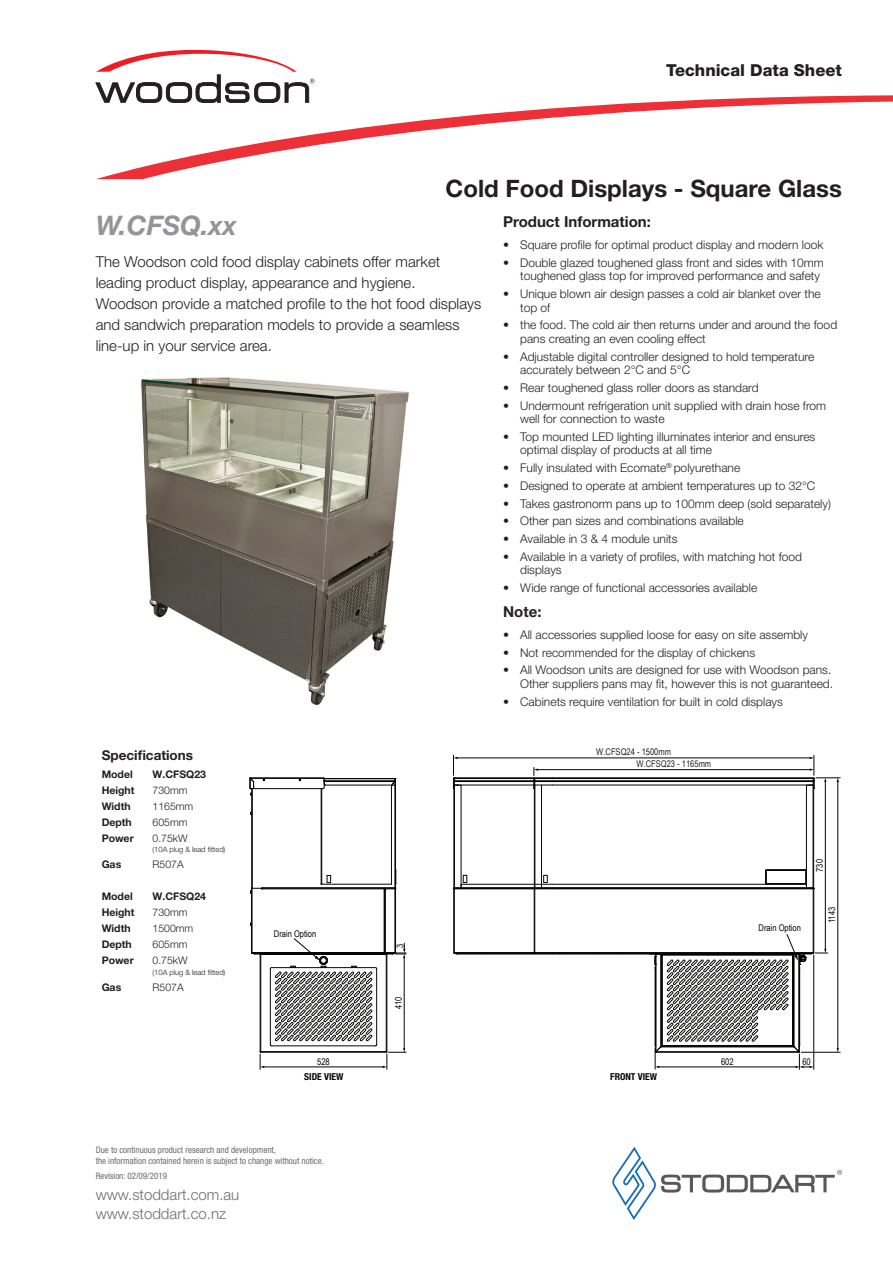
<style>
.page{position:relative;width:893px;height:1263px;background:#fff}
.page>*{position:absolute;margin:0;border:0;box-sizing:border-box;transform-origin:0 0}
.Product_Code_-_22pt{font:italic 700 27px "Helvetica Neue LT Pro";color:#939598}
.Non_TOC_Page_Header{font:700 24px "Helvetica Neue LT Std";color:#231f20}
.t1{font:800 16.5px "Helvetica Neue LT Std";color:#231f20}
.Bullet_Features_-_45{font:300 15px/21px "Helvetica Neue LT Pro";color:#231f20}
.t2{font:300 15px/19.5px "Helvetica Neue LT Pro";color:#6c6d70}
.Description_-_Featur{font:700 15px "Helvetica Neue LT Std";color:#231f20}
.Cells{font:700 13.5px "Helvetica Neue LT Std";color:#231f20}
.t3{font:300 12px/13.5px "Helvetica Neue LT Pro";color:#231f20}
.Cells-2{font:700 10.5px "Helvetica Neue LT Pro";color:#231f20}
.Cells-3{font:300 10.5px "Helvetica Neue LT Pro";color:#231f20}
.t4{font:700 condensed 9.6px "Helvetica Neue LT Pro";color:#050504}
.t5{font:9.15px "Arial Narrow";color:#050504}
.t6{font:9.15px/11.7px "Arial Narrow";color:#231f20}
.t7{font:condensed 9px/10.8px "Helvetica Neue LT Pro";color:#6c6d70}
.Cells-4{font:300 7.5px "Helvetica Neue LT Pro";color:#231f20}
</style>
<div class="page">
<svg style="left:612px;top:1147px;width:230px;height:73px"></svg>
<svg style="left:96px;top:95px;width:797px;height:85px"></svg>
<svg style="left:96px;top:49px;width:218px;height:54px"></svg>
<hr style="left:404px;top:957px;width:1px;height:92px;background:#050504">
<hr style="left:801px;top:1052px;width:39px;height:1px;background:#050504">
<hr style="left:837px;top:781px;width:1px;height:268px;background:#050504">
<hr style="left:264px;top:1067px;width:119px;height:1px;background:#050504">
<hr style="left:825px;top:781px;width:1px;height:168px;background:#050504">
<hr style="left:252px;top:789px;width:1px;height:99px;background:#050504">
<hr style="left:251px;top:888px;width:1px;height:64px;background:#050504">
<hr style="left:262px;top:888px;width:122px;height:1px;background:#050504">
<hr style="left:252px;top:888px;width:1px;height:64px;background:#050504">
<hr style="left:252px;top:952px;width:132px;height:1px;background:#050504">
<hr style="left:251px;top:789px;width:1px;height:99px;background:#050504">
<hr style="left:262px;top:887px;width:133px;height:1px;background:#050504">
<hr style="left:395px;top:785px;width:1px;height:103px;background:#050504">
<hr style="left:391px;top:785px;width:1px;height:99px;background:#050504">
<hr style="left:321px;top:884px;width:70px;height:1px;background:#050504">
<hr style="left:325px;top:785px;width:67px;height:1px;background:#050504">
<hr style="left:252px;top:953px;width:143px;height:1px;background:#050504">
<hr style="left:324px;top:778px;width:71px;height:1px;background:#050504">
<hr style="left:324px;top:781px;width:71px;height:1px;background:#050504">
<svg style="left:390px;top:778px;width:6px;height:8px"></svg>
<hr style="left:321px;top:789px;width:1px;height:95px;background:#050504">
<hr style="left:387px;top:954px;width:1px;height:97px;background:#050504">
<hr style="left:261px;top:1052px;width:125px;height:1px;background:#050504">
<svg style="left:260px;top:1051px;width:4px;height:18px"></svg>
<hr style="left:261px;top:1051px;width:125px;height:1px;background:#050504">
<hr style="left:386px;top:954px;width:1px;height:97px;background:#050504">
<hr style="left:260px;top:954px;width:1px;height:97px;background:#050504">
<hr style="left:261px;top:954px;width:125px;height:1px;background:#050504">
<hr style="left:384px;top:888px;width:1px;height:64px;background:#050504">
<hr style="left:385px;top:889px;width:1px;height:63px;background:#050504">
<hr style="left:395px;top:889px;width:1px;height:63px;background:#050504">
<svg style="left:321px;top:875px;width:10px;height:10px"></svg>
<hr style="left:250px;top:777px;width:74px;height:1px;background:#050504">
<hr style="left:254px;top:788px;width:69px;height:1px;background:#050504">
<hr style="left:250px;top:778px;width:74px;height:1px;background:#050504">
<svg style="left:250px;top:888px;width:13px;height:6px"></svg>
<svg style="left:384px;top:869px;width:13px;height:20px"></svg>
<svg style="left:323px;top:777px;width:7px;height:12px"></svg>
<svg style="left:249px;top:777px;width:5px;height:19px"></svg>
<svg style="left:383px;top:1048px;width:23px;height:21px"></svg>
<svg style="left:270px;top:938px;width:107px;height:108px"></svg>
<hr style="left:813px;top:785px;width:1px;height:103px;background:#050504">
<hr style="left:806px;top:785px;width:1px;height:86px;background:#050504">
<hr style="left:461px;top:785px;width:1px;height:103px;background:#050504">
<hr style="left:454px;top:785px;width:1px;height:103px;background:#050504">
<hr style="left:535px;top:785px;width:1px;height:103px;background:#050504">
<hr style="left:541px;top:785px;width:1px;height:103px;background:#050504">
<hr style="left:534px;top:785px;width:1px;height:103px;background:#050504">
<svg style="left:453px;top:755px;width:387px;height:34px"></svg>
<svg style="left:384px;top:943px;width:22px;height:15px"></svg>
<svg style="left:453px;top:869px;width:375px;height:200px"></svg>
<img style="left:141px;top:377px;width:268px;height:328px">
<h3 class="t1" style="left:666px;top:60px;width:177px">Technical Data Sheet</h3>
<p class="Non_TOC_Page_Header" style="left:446px;top:174px;width:398px">Cold Food Displays - Square Glass</p>
<p class="Product_Code_-_22pt" style="left:96px;top:209px;width:143px">W.CFSQ.xx</p>
<p class="Bullet_Features_-_45" style="left:96px;top:250px;width:346px">The Woodson cold food display cabinets offer market leading product display, appearance and hygiene.</p>
<p class="Bullet_Features_-_45" style="left:96px;top:292px;width:387px">Woodson provide a matched profile to the hot food displays and sandwich preparation models to provide a seamless line-up in your service area.</p>
<p class="Cells" style="left:102px;top:746px;width:93px">Specifications</p>
<p class="Cells-2" style="left:102px;top:767px;width:33px">Model</p>
<p class="Cells-2" style="left:153px;top:767px;width:55px">W.CFSQ23</p>
<p class="Cells-2" style="left:102px;top:783px;width:34px">Height</p>
<p class="Cells-3" style="left:153px;top:783px;width:37px">730mm</p>
<p class="Cells-2" style="left:102px;top:799px;width:30px">Width</p>
<p class="Cells-3" style="left:153px;top:799px;width:42px">1165mm</p>
<p class="Cells-2" style="left:102px;top:815px;width:32px">Depth</p>
<p class="Cells-3" style="left:153px;top:815px;width:37px">605mm</p>
<p class="Cells-2" style="left:102px;top:831px;width:34px">Power</p>
<p class="Cells-3" style="left:153px;top:831px;width:37px">0.75kW</p>
<p class="Cells-4" style="left:153px;top:845px;width:74px">(10A plug &amp; lead fitted)</p>
<p class="Cells-2" style="left:102px;top:858px;width:21px">Gas</p>
<p class="Cells-3" style="left:153px;top:858px;width:33px">R507A</p>
<p class="Cells-2" style="left:102px;top:890px;width:33px">Model</p>
<p class="Cells-2" style="left:153px;top:890px;width:55px">W.CFSQ24</p>
<p class="Cells-2" style="left:102px;top:906px;width:34px">Height</p>
<p class="Cells-3" style="left:153px;top:906px;width:37px">730mm</p>
<p class="Cells-2" style="left:102px;top:922px;width:30px">Width</p>
<p class="Cells-3" style="left:153px;top:922px;width:42px">1500mm</p>
<p class="Cells-2" style="left:102px;top:938px;width:32px">Depth</p>
<p class="Cells-3" style="left:153px;top:938px;width:37px">605mm</p>
<p class="Cells-2" style="left:102px;top:954px;width:34px">Power</p>
<p class="Cells-3" style="left:153px;top:954px;width:37px">0.75kW</p>
<p class="Cells-4" style="left:153px;top:967px;width:74px">(10A plug &amp; lead fitted)</p>
<p class="Cells-2" style="left:102px;top:980px;width:21px">Gas</p>
<p class="Cells-3" style="left:153px;top:981px;width:33px">R507A</p>
<p class="t5" style="left:274px;top:927px;width:44px">Drain Option</p>
<p class="t5" style="left:393px;top:948px;width:6px;rotate:-90deg">3</p>
<p class="t5" style="left:392px;top:1009px;width:14px;rotate:-90deg">410</p>
<p class="Description_-_Featur" style="left:503px;top:212px;width:149px">Product Information:</p>
<p class="t3" style="left:503px;top:238px;width:322px">• Square profile for optimal product display and modern look</p>
<p class="t3" style="left:520px;top:256px;width:305px;text-indent:-17px">• Double glazed toughened glass front and sides with 10mm toughened glass top for improved performance and safety</p>
<p class="t3" style="left:520px;top:287px;width:302px;text-indent:-17px">• Unique blown air design passes a cold air blanket over the top of</p>
<p class="t3" style="left:520px;top:318px;width:318px;text-indent:-17px">• the food. The cold air then returns under and around the food pans creating an even cooling effect</p>
<p class="t3" style="left:520px;top:349px;width:296px;text-indent:-17px">• Adjustable digital controller designed to hold temperature accurately between 2°C and 5°C</p>
<p class="t3" style="left:503px;top:381px;width:257px">• Rear toughened glass roller doors as standard</p>
<p class="t3" style="left:520px;top:398px;width:308px;text-indent:-17px">• Undermount refrigeration unit supplied with drain hose from well for connection to waste</p>
<p class="t3" style="left:520px;top:430px;width:297px;text-indent:-17px">• Top mounted LED lighting illuminates interior and ensures optimal display of products at all time</p>
<p class="t3" style="left:503px;top:461px;width:239px">• Fully insulated with Ecomate<sup>®</sup> polyurethane</p>
<p class="t3" style="left:503px;top:479px;width:314px">• Designed to operate at ambient temperatures up to 32°C</p>
<p class="t3" style="left:503px;top:496px;width:329px">• Takes gastronorm pans up to 100mm deep (sold separately)</p>
<p class="t3" style="left:503px;top:514px;width:242px">• Other pan sizes and combinations available</p>
<p class="t3" style="left:503px;top:532px;width:176px">• Available in 3 &amp; 4 module units</p>
<p class="t3" style="left:520px;top:550px;width:283px;text-indent:-17px">• Available in a variety of profiles, with matching hot food displays</p>
<p class="t3" style="left:503px;top:581px;width:256px">• Wide range of functional accessories available</p>
<p class="t3" style="left:503px;top:628px;width:306px">• All accessories supplied loose for easy on site assembly</p>
<p class="t3" style="left:503px;top:645px;width:253px">• Not recommended for the display of chickens</p>
<p class="t3" style="left:503px;top:663px;width:331px;text-align:right">• All Woodson units are designed for use with Woodson pans.<br>Other suppliers pans may fit, however this is not guaranteed.</p>
<p class="t3" style="left:503px;top:694px;width:281px">• Cabinets require ventilation for built in cold displays</p>
<p class="Description_-_Featur" style="left:503px;top:602px;width:40px">Note:</p>
<p class="t6" style="left:636px;top:746px;width:76px;text-indent:-40px">W.CFSQ24 - 1500mm<br>W.CFSQ23 - 1165mm</p>
<p class="t5" style="left:759px;top:921px;width:44px">Drain Option</p>
<p class="t5" style="left:813px;top:872px;width:14px;rotate:-90deg">730</p>
<p class="t5" style="left:825px;top:923px;width:18px;rotate:-90deg">1143</p>
<p class="t5" style="left:317px;top:1055px;width:14px">528</p>
<p class="t5" style="left:721px;top:1055px;width:14px">602</p>
<p class="t4" style="left:304px;top:1070px;width:41px">SIDE VIEW</p>
<p class="t4" style="left:610px;top:1070px;width:48px">FRONT VIEW</p>
<p class="t7" style="left:96px;top:1144px;width:230px">Due to continuous product research and development,<br>the information contained herein is subject to change without notice.</p>
<p class="t2" style="left:96px;top:1184px;width:145px">www.stoddart.com.au www.stoddart.co.nz</p>
<p class="t7" style="left:96px;top:1170px;width:73px">Revision: 02/09/2019</p>
<p class="t5" style="left:802px;top:1055px;width:10px">60</p>
</div>
